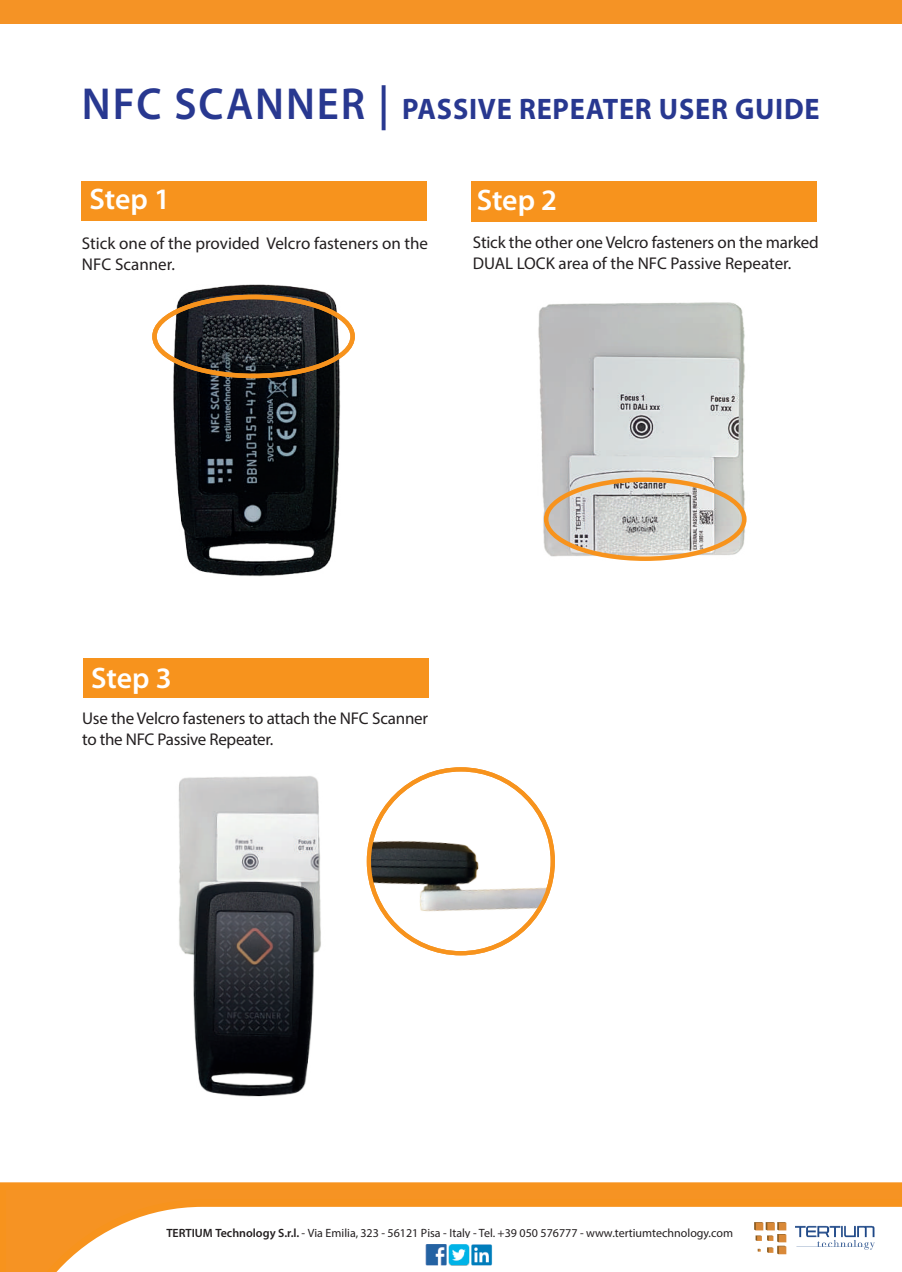
<style>
.page{position:relative;width:902px;height:1272px;background:#fff}
.page>*{position:absolute;margin:0;border:0;box-sizing:border-box;transform-origin:0 0}
.t1{font:700 29.7px "Myriad Pro";letter-spacing:.025em;color:#283890;scale:.95 1}
.t2{font:600 29.7px "Myriad Pro";letter-spacing:-.005em;color:#fff}
.t3{font:16.95px/20.4px "Myriad Pro";letter-spacing:-.01em;color:#231f20}
.t4{font:12px "Myriad Pro";color:#231f20}
.s1{font-weight:600;font-size:45px}
.s2{font-weight:600}
</style>
<div class="page">
<img style="left:173px;top:285px;width:182px;height:291px">
<svg style="left:0;top:1182px;width:901px;height:89px"></svg>
<img style="left:424px;top:1238px;width:69px;height:33px">
<div style="left:81px;top:182px;width:346px;height:39px;background:#f7931d"></div>
<div style="left:470px;top:182px;width:346px;height:40px;background:#f7931d"></div>
<div style="left:83px;top:658px;width:346px;height:40px;background:#f7931d"></div>
<img style="left:178px;top:776px;width:189px;height:321px">
<img style="left:369px;top:805px;width:183px;height:141px">
<div style="left:0;top:0;width:901px;height:24px;background:#f59325"></div>
<img style="left:745px;top:1214px;width:140px;height:44px">
<img style="left:538px;top:302px;width:209px;height:259px">
<div style="left:544px;top:477px;width:202px;height:84px;border:4px solid #f7931d;border-radius:50%"></div>
<div style="left:152px;top:295px;width:203px;height:83px;border:4px solid #f7931d;border-radius:50%"></div>
<div style="left:367px;top:767px;width:188px;height:188px;border:4px solid #f7931d;border-radius:50%"></div>
<h1 class="t1" style="left:82px;top:90px;width:778px"><span class="s1">NFC SCANNER |</span> PASSIVE REPEATER USER GUIDE</h1>
<h1 class="t2" style="left:89px;top:180px;width:82px">Step 1</h1>
<h1 class="t2" style="left:476px;top:181px;width:82px">Step 2</h1>
<p class="t3" style="left:82px;top:233px;width:347px">Stick one of the provided Velcro fasteners on the<br>NFC Scanner.</p>
<p class="t3" style="left:473px;top:232px;width:347px">Stick the other one Velcro fasteners on the marked<br>DUAL LOCK area of the NFC Passive Repeater.</p>
<h1 class="t2" style="left:91px;top:658px;width:82px">Step 3</h1>
<p class="t3" style="left:82px;top:708px;width:347px">Use the Velcro fasteners to attach the NFC Scanner to the NFC Passive Repeater.</p>
<p class="t4" style="left:166px;top:1225px;width:568px"><span class="s2">TERTIUM Technology S.r.l.</span> - Via Emilia, 323 - 56121 Pisa - Italy - Tel. +39 050 576777 - www.tertiumtechnology.com</p>
</div>
